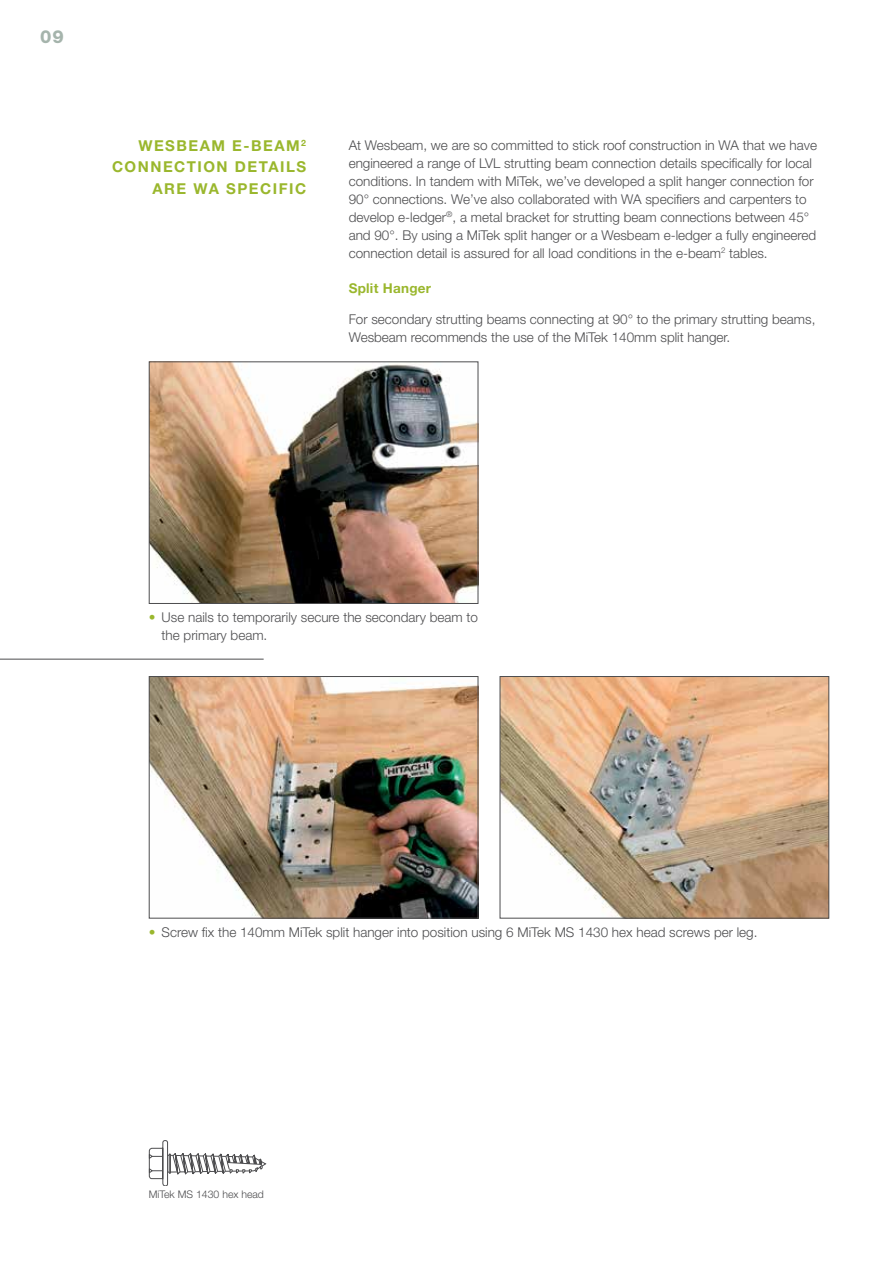
<style>
.page{position:relative;width:893px;height:1263px;background:#fff}
.page>*{position:absolute;margin:0;border:0;box-sizing:border-box;transform-origin:0 0}
.t1{font:800 18px "Helvetica Neue LT Std";color:#a5b4ac}
.t2{font:700 15px/21.3px "Helvetica Neue LT Std";letter-spacing:.1em;color:#9ab72d;text-align:right}
.t3{font:300 13.5px/18px "Helvetica Neue LT Std";color:#4d4d4f}
.t4{font:700 13.5px "Helvetica Neue LT Std";letter-spacing:.02em;color:#9ab72d}
.t5{font:300 10.5px "Helvetica Neue LT Std";color:#4d4d4f}
.s1{color:#9ab72d}
</style>
<div class="page">
<img style="left:151px;top:363px;width:325px;height:239px">
<div style="left:149px;top:361px;width:329px;height:243px;border:1px solid #4d4d4f"></div>
<img style="left:151px;top:678px;width:325px;height:238px">
<div style="left:149px;top:676px;width:329px;height:242px;border:1px solid #4d4d4f"></div>
<img style="left:502px;top:678px;width:325px;height:238px">
<div style="left:500px;top:676px;width:329px;height:242px;border:1px solid #4d4d4f"></div>
<svg style="left:149px;top:1140px;width:118px;height:46px"></svg>
<hr style="left:0;top:659px;width:264px;height:1px;background:#4d4d4f">
<h1 class="t1" style="left:40px;top:25px;width:25px">09</h1>
<p class="t2" style="left:112px;top:135px;width:196px">WESBEAM E-BEAM<sup>2<br></sup>CONNECTION DETAILS<br>ARE WA SPECIFIC</p>
<p class="t3" style="left:349px;top:136px;width:470px">At Wesbeam, we are so committed to stick roof construction in WA that we have engineered a range of LVL strutting beam connection details specifically for local conditions. In tandem with MiTek, we’ve developed a split hanger connection for 90° connections. We’ve also collaborated with WA specifiers and carpenters to develop e-ledger<sup>®</sup>, a metal bracket for strutting beam connections between 45° and 90°. By using a MiTek split hanger or a Wesbeam e-ledger a fully engineered connection detail is assured for all load conditions in the e-beam<sup>2</sup> tables.</p>
<p class="t4" style="left:349px;top:280px;width:84px">Split Hanger</p>
<p class="t3" style="left:349px;top:310px;width:468px">For secondary strutting beams connecting at 90° to the primary strutting beams,<br>Wesbeam recommends the use of the MiTek 140mm split hanger.</p>
<p class="t3" style="left:162px;top:608px;width:318px;text-indent:-13px"><span class="s1">•</span> Use nails to temporarily secure the secondary beam to the primary beam.</p>
<p class="t3" style="left:149px;top:922px;width:610px"><span class="s1">•</span> Screw fix the 140mm MiTek split hanger into position using 6 MiTek MS 1430 hex head screws per leg.</p>
<p class="t5" style="left:149px;top:1188px;width:117px">MiTek MS 1430 hex head</p>
</div>
